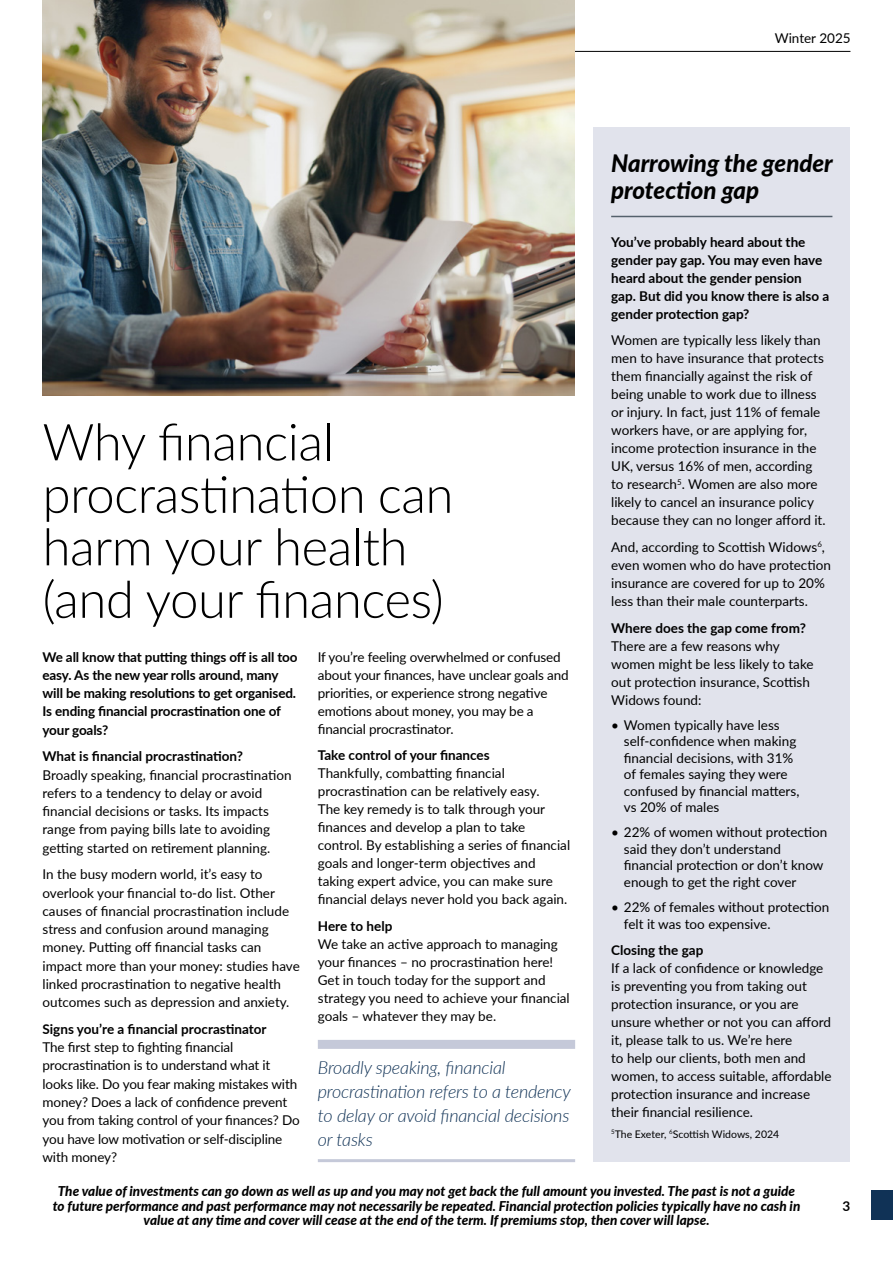
<style>
.page{position:relative;width:893px;height:1263px;background:#fff}
.page>*{position:absolute;margin:0;border:0;box-sizing:border-box;transform-origin:0 0}
.t1{font:300 51px/52.5px "Lato";letter-spacing:-.01em;color:#000}
.t2{font:italic 800 24px/27px "Lato";color:#000}
.t3{font:italic 300 18px/24px "Lato";letter-spacing:-.01em;color:#103256}
.t4{font:13.5px/18px "Lato";color:#000}
.t5{font:700 13.5px/18.3px "Lato";letter-spacing:-.005em;color:#000}
.t6{font:italic 800 13.5px/14.2px "Lato";color:#000;text-align:center}
.t7{font:10.5px "Lato";color:#000}
.s1{font-style:italic}
</style>
<div class="page">
<div style="left:872px;top:1191px;width:21px;height:29px;background:#103256"></div>
<hr style="left:43px;top:51px;width:807px;height:1px;background:#000">
<div style="left:593px;top:128px;width:256px;height:1034px;background:#e1e3ec"></div>
<hr style="left:611px;top:216px;width:221px;height:1px;background:#54616c">
<div style="left:318px;top:1040px;width:257px;height:9px;background:#c5c9d9"></div>
<hr style="left:318px;top:1159px;width:257px;height:3px;background:#c5c9d9">
<img style="left:43px;top:0;width:532px;height:395px">
<p class="t4" style="left:775px;top:29px;width:77px">Winter 2025</p>
<h1 class="t1" style="left:43px;top:414px;width:412px">Why financial procrastination can harm your health (and your finances)</h1>
<p class="t5" style="left:43px;top:647px;width:257px">We all know that putting things off is all too easy. As the new year rolls around, many will be making resolutions to get organised.<br>Is ending financial procrastination one of your goals?</p>
<p class="t5" style="left:43px;top:747px;width:202px">What is financial procrastination?</p>
<p class="t4" style="left:43px;top:765px;width:251px">Broadly speaking, financial procrastination refers to a tendency to delay or avoid financial decisions or tasks. Its impacts range from paying bills late to avoiding getting started on retirement planning.</p>
<p class="t4" style="left:43px;top:865px;width:259px">In the busy modern world, it’s easy to overlook your financial to-do list. Other causes of financial procrastination include stress and confusion around managing money. Putting off financial tasks can impact more than your money: studies have linked procrastination to negative health outcomes such as depression and anxiety.</p>
<p class="t5" style="left:43px;top:1019px;width:226px">Signs you’re a financial procrastinator</p>
<p class="t4" style="left:43px;top:1037px;width:259px">The first step to fighting financial procrastination is to understand what it looks like. Do you fear making mistakes with money? Does a lack of confidence prevent you from taking control of your finances? Do you have low motivation or self-discipline with money?</p>
<p class="t4" style="left:318px;top:647px;width:252px">If you’re feeling overwhelmed or confused about your finances, have unclear goals and priorities, or experience strong negative emotions about money, you may be a financial procrastinator.</p>
<p class="t5" style="left:318px;top:745px;width:173px">Take control of your finances</p>
<p class="t4" style="left:318px;top:764px;width:254px">Thankfully, combatting financial procrastination can be relatively easy.<br>The key remedy is to talk through your finances and develop a plan to take control. By establishing a series of financial goals and longer-term objectives and taking expert advice, you can make sure financial delays never hold you back again.</p>
<p class="t5" style="left:318px;top:916px;width:76px">Here to help</p>
<p class="t4" style="left:318px;top:934px;width:253px">We take an active approach to managing your finances – no procrastination here!<br>Get in touch today for the support and strategy you need to achieve your financial goals – whatever they may be.</p>
<h3 class="t3" style="left:318px;top:1055px;width:255px">Broadly speaking, financial procrastination refers to a tendency to delay or avoid financial decisions or tasks</h3>
<h2 class="t2" style="left:611px;top:148px;width:223px">Narrowing the gender protection gap</h2>
<p class="t5" style="left:611px;top:232px;width:220px">You’ve probably heard about the gender pay gap. You may even have heard about the gender pension gap. But did you know there is also a gender protection gap?</p>
<p class="t4" style="left:611px;top:331px;width:216px">Women are typically less likely than men to have insurance that protects them financially against the risk of being unable to work due to illness or injury. In fact, just 11% of female workers have, or are applying for, income protection insurance in the UK, versus 16% of men, according to research<sup>5</sup>. Women are also more likely to cancel an insurance policy because they can no longer afford it.</p>
<p class="t4" style="left:611px;top:537px;width:221px">And, according to Scottish Widows<sup>6</sup>, even women who do have protection insurance are covered for up to 20% less than their male counterparts.</p>
<p class="t5" style="left:611px;top:618px;width:196px">Where does the gap come from?</p>
<p class="t4" style="left:611px;top:636px;width:204px">There are a few reasons why women might be less likely to take out protection insurance, Scottish<br>Widows found:</p>
<p class="t4" style="left:624px;top:716px;width:177px;line-height:16.5px;text-indent:-13px"><span class="s1">•</span> Women typically have less self-confidence when making financial decisions, with 31% of females saying they were confused by financial matters, vs 20% of males</p>
<p class="t4" style="left:624px;top:824px;width:205px;line-height:16.5px;text-indent:-13px"><span class="s1">•</span> 22% of women without protection said they don’t understand financial protection or don’t know enough to get the right cover</p>
<p class="t4" style="left:624px;top:898px;width:207px;line-height:16.5px;text-indent:-13px"><span class="s1">•</span> 22% of females without protection felt it was too expensive.</p>
<p class="t5" style="left:611px;top:940px;width:94px">Closing the gap</p>
<p class="t4" style="left:611px;top:958px;width:222px">If a lack of confidence or knowledge is preventing you from taking out protection insurance, or you are unsure whether or not you can afford it, please talk to us. We’re here<br>to help our clients, both men and women, to access suitable, affordable protection insurance and increase their financial resilience.</p>
<p class="t7" style="left:611px;top:1126px;width:170px"><sup>5</sup>The Exeter, <sup>6</sup>Scottish Widows, 2024</p>
<p class="t6" style="left:53px;top:1184px;width:749px">The value of investments can go down as well as up and you may not get back the full amount you invested. The past is not a guide to future performance and past performance may not necessarily be repeated. Financial protection policies typically have no cash in value at any time and cover will cease at the end of the term. If premiums stop, then cover will lapse.</p>
<p class="t5" style="left:843px;top:1196px;width:9px">3</p>
</div>
